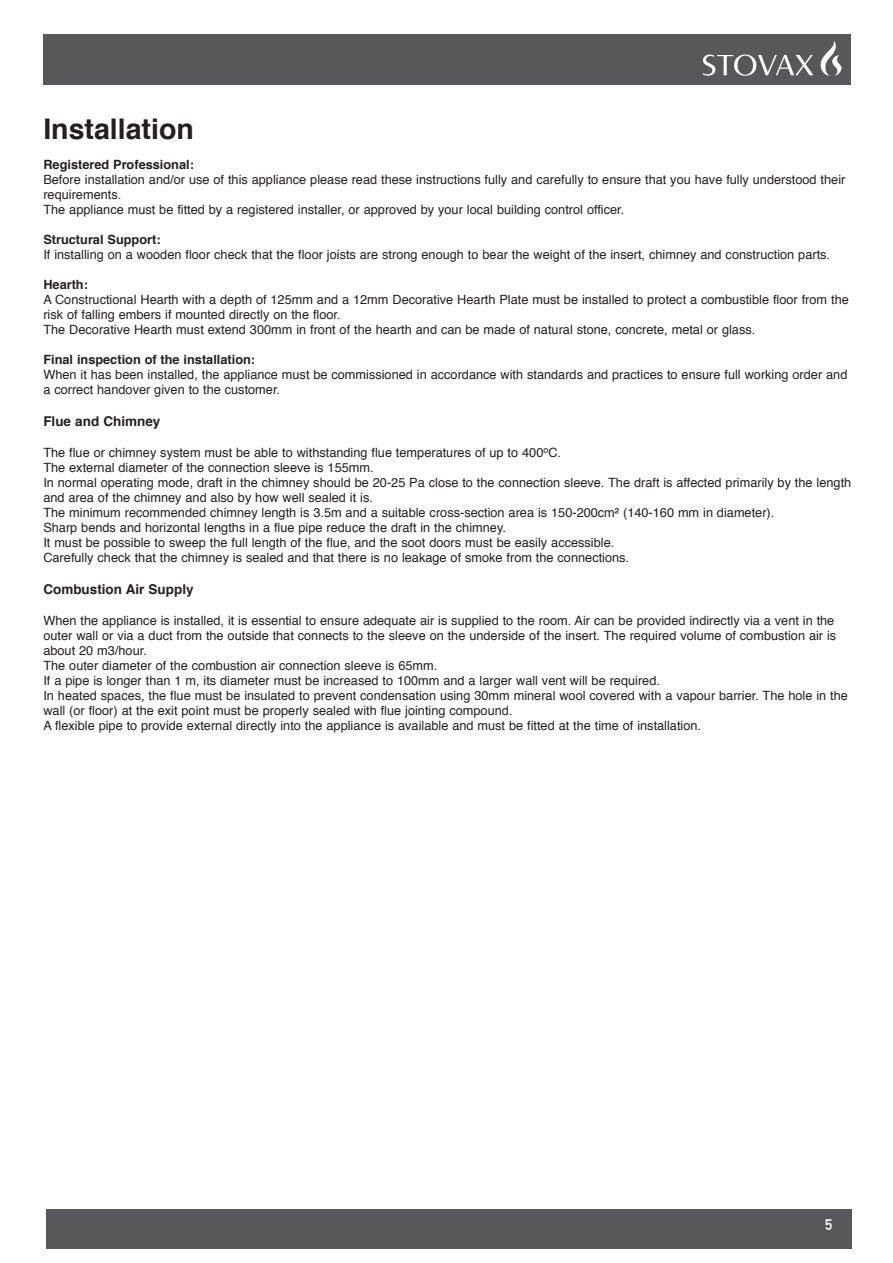
<style>
.page{position:relative;width:893px;height:1263px;background:#fff}
.page>*{position:absolute;margin:0;border:0;box-sizing:border-box;transform-origin:0 0}
.t1{font:700 28.5px "Helvetica";color:#231f20}
.t2{font:700 15px "DIN Alternate";color:#fff}
.t3{font:700 13.5px "Helvetica";color:#231f20}
.t4{font:12.75px/15px "Helvetica";color:#231f20}
.t5{font:700 12.75px "Helvetica";color:#231f20}
</style>
<div class="page">
<div style="left:43px;top:35px;width:807px;height:50px;background:#57585a"></div>
<div style="left:46px;top:1209px;width:805px;height:39px;background:#57585a"></div>
<img style="left:821px;top:41px;width:13px;height:35px">
<h1 class="t1" style="left:43px;top:106px;width:152px">Installation</h1>
<p class="t5" style="left:43px;top:155px;width:152px">Registered Professional:</p>
<p class="t4" style="left:43px;top:173px;width:803px">Before installation and/or use of this appliance please read these instructions fully and carefully to ensure that you have fully understood their requirements.<br>The appliance must be fitted by a registered installer, or approved by your local building control officer.</p>
<p class="t5" style="left:43px;top:230px;width:119px">Structural Support:</p>
<p class="t4" style="left:43px;top:248px;width:788px">If installing on a wooden floor check that the floor joists are strong enough to bear the weight of the insert, chimney and construction parts.</p>
<p class="t5" style="left:43px;top:275px;width:46px">Hearth:</p>
<p class="t4" style="left:43px;top:293px;width:807px">A Constructional Hearth with a depth of 125mm and a 12mm Decorative Hearth Plate must be installed to protect a combustible floor from the risk of falling embers if mounted directly on the floor.<br>The Decorative Hearth must extend 300mm in front of the hearth and can be made of natural stone, concrete, metal or glass.</p>
<p class="t5" style="left:43px;top:350px;width:213px">Final inspection of the installation:</p>
<p class="t4" style="left:43px;top:368px;width:806px">When it has been installed, the appliance must be commissioned in accordance with standards and practices to ensure full working order and a correct handover given to the customer.</p>
<p class="t3" style="left:43px;top:410px;width:119px">Flue and Chimney</p>
<p class="t4" style="left:43px;top:446px;width:809px">The flue or chimney system must be able to withstanding flue temperatures of up to 400<sup>o</sup>C.<br>The external diameter of the connection sleeve is 155mm.<br>In normal operating mode, draft in the chimney should be 20-25 Pa close to the connection sleeve. The draft is affected primarily by the length and area of the chimney and also by how well sealed it is.<br>The minimum recommended chimney length is 3.5m and a suitable cross-section area is 150-200cm² (140-160 mm in diameter).<br>Sharp bends and horizontal lengths in a flue pipe reduce the draft in the chimney.<br>It must be possible to sweep the full length of the flue, and the soot doors must be easily accessible.<br>Carefully check that the chimney is sealed and that there is no leakage of smoke from the connections.</p>
<p class="t3" style="left:43px;top:578px;width:152px">Combustion Air Supply</p>
<p class="t4" style="left:43px;top:614px;width:806px">When the appliance is installed, it is essential to ensure adequate air is supplied to the room. Air can be provided indirectly via a vent in the outer wall or via a duct from the outside that connects to the sleeve on the underside of the insert. The required volume of combustion air is about 20 m3/hour.<br>The outer diameter of the combustion air connection sleeve is 65mm.<br>If a pipe is longer than 1 m, its diameter must be increased to 100mm and a larger wall vent will be required.<br>In heated spaces, the flue must be insulated to prevent condensation using 30mm mineral wool covered with a vapour barrier. The hole in the wall (or floor) at the exit point must be properly sealed with flue jointing compound.<br>A flexible pipe to provide external directly into the appliance is available and must be fitted at the time of installation.</p>
<p class="t2" style="left:825px;top:1213px;width:9px">5</p>
</div>
